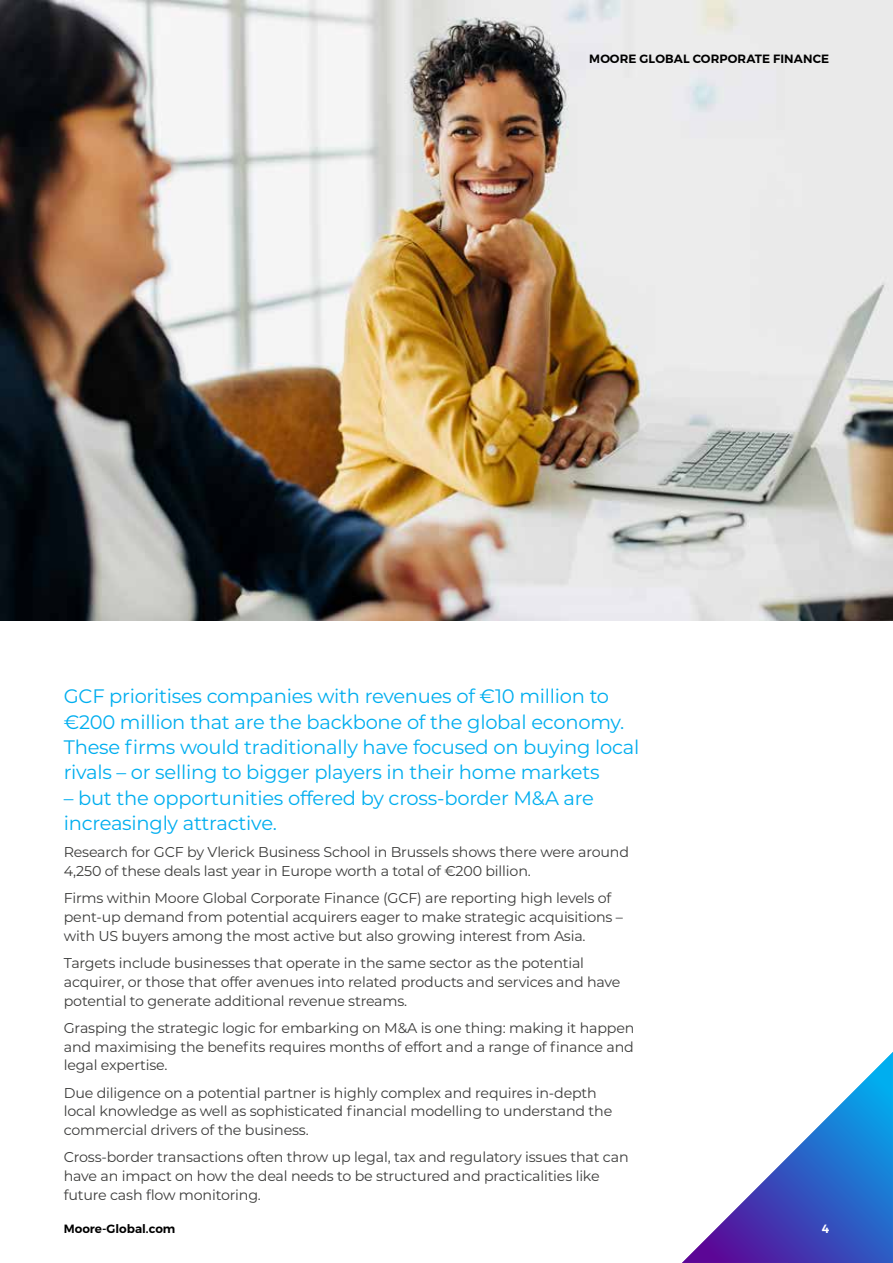
<style>
.page{position:relative;width:893px;height:1263px;background:#fff}
.page>*{position:absolute;margin:0;border:0;box-sizing:border-box;transform-origin:0 0}
.t1{font:19.5px/25.3px "Montserrat";letter-spacing:-.015em;color:#00aeef}
.t2{font:14.25px/18.8px "Montserrat";letter-spacing:-.015em;color:#3c3c3b}
.t3{font:600 12px "Montserrat";letter-spacing:.01em;color:#000}
.t4{font:600 12px "Montserrat";color:#fff}
</style>
<div class="page">
<img style="left:0;top:0;width:893px;height:621px">
<svg style="left:682px;top:1052px;width:211px;height:211px"></svg>
<p class="t3" style="left:589px;top:53px;width:241px">MOORE GLOBAL CORPORATE FINANCE</p>
<h1 class="t1" style="left:64px;top:685px;width:577px">GCF prioritises companies with revenues of €10 million to €200 million that are the backbone of the global economy.<br>These firms would traditionally have focused on buying local rivals – or selling to bigger players in their home markets</h1>
<h1 class="t1" style="left:64px;top:786px;width:532px">– but the opportunities offered by cross-border M&amp;A are increasingly attractive.</h1>
<p class="t2" style="left:64px;top:844px;width:567px">Research for GCF by Vlerick Business School in Brussels shows there were around<br>4,250 of these deals last year in Europe worth a total of €200 billion.</p>
<p class="t2" style="left:64px;top:890px;width:561px">Firms within Moore Global Corporate Finance (GCF) are reporting high levels of pent-up demand from potential acquirers eager to make strategic acquisitions – with US buyers among the most active but also growing interest from Asia.</p>
<p class="t2" style="left:64px;top:955px;width:558px">Targets include businesses that operate in the same sector as the potential acquirer, or those that offer avenues into related products and services and have potential to generate additional revenue streams.</p>
<p class="t2" style="left:64px;top:1019px;width:572px;text-align:justify">Grasping the strategic logic for embarking on M&amp;A is one thing: making it happen and maximising the benefits requires months of effort and a range of finance and legal expertise.</p>
<p class="t2" style="left:64px;top:1084px;width:550px">Due diligence on a potential partner is highly complex and requires in-depth local knowledge as well as sophisticated financial modelling to understand the commercial drivers of the business.</p>
<p class="t2" style="left:64px;top:1149px;width:566px">Cross-border transactions often throw up legal, tax and regulatory issues that can have an impact on how the deal needs to be structured and practicalities like future cash flow monitoring.</p>
<p class="t3" style="left:64px;top:1224px;width:113px">Moore-Global.com</p>
<p class="t4" style="left:822px;top:1224px;width:9px">4</p>
</div>
